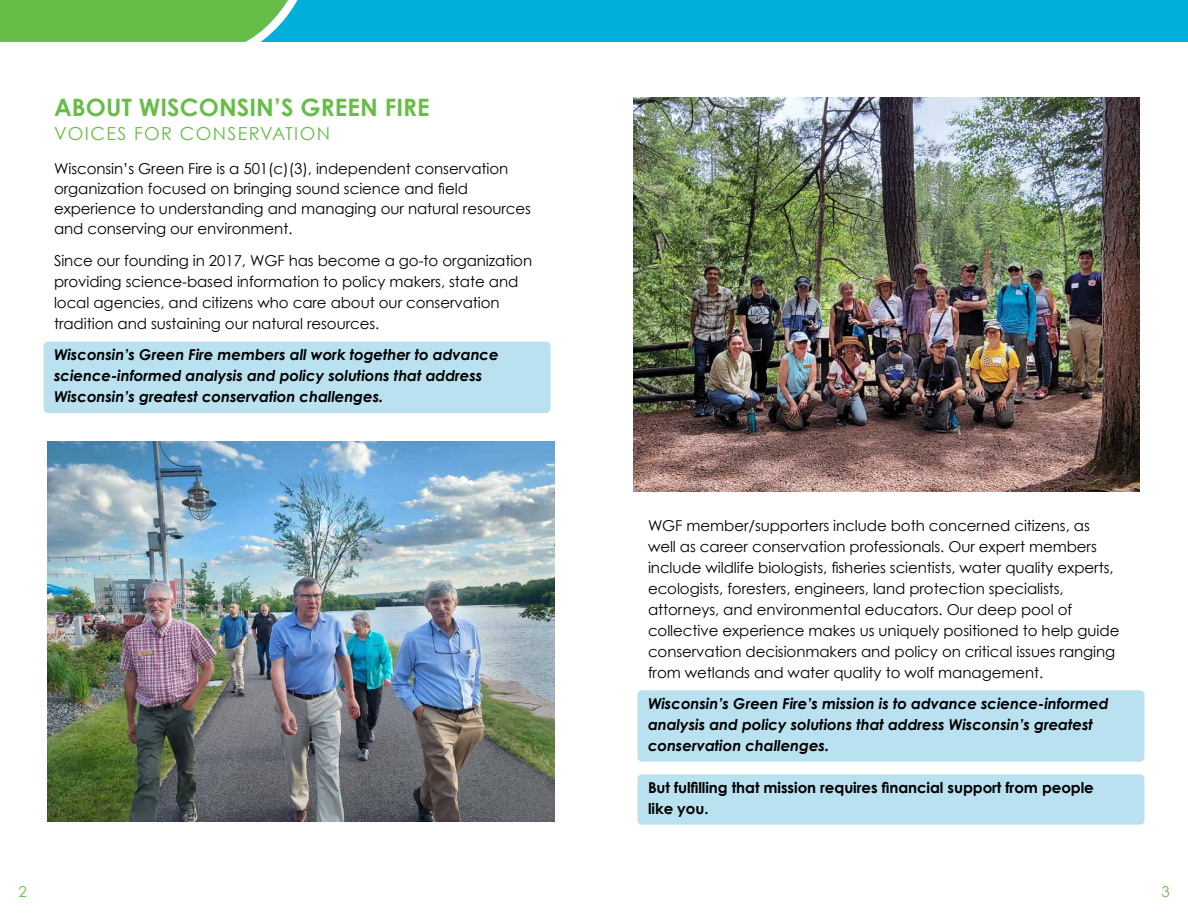
<style>
.page{position:relative;width:1188px;height:918px;background:#fff}
.page>*{position:absolute;margin:0;border:0;box-sizing:border-box;transform-origin:0 0}
.t1{font:700 24px "Century Gothic";letter-spacing:.005em;color:#68bd49}
.t2{font:18px "Century Gothic";letter-spacing:.075em;color:#68bd49}
.t3{font:15px/21px "Century Gothic";letter-spacing:-.005em;color:#000}
.t4{font:italic 700 15px/21px "Century Gothic";letter-spacing:-.005em;color:#000}
.t5{font:700 15px/21px "Century Gothic";letter-spacing:-.005em;color:#000}
.t6{font:15px "Century Gothic";color:#68bd49}
</style>
<div class="page">
<img style="left:634px;top:98px;width:506px;height:394px">
<div style="left:44px;top:342px;width:506px;height:71px;background:#bae1f0;border-radius:4px"></div>
<div style="left:0;top:0;width:594px;height:42px;background:#00b0da"></div>
<img style="left:48px;top:442px;width:506px;height:379px">
<svg style="left:0;top:0;width:298px;height:42px;background:#67be58"></svg>
<div style="left:638px;top:690px;width:506px;height:72px;background:#bae1f0;border-radius:4px"></div>
<div style="left:638px;top:774px;width:506px;height:51px;background:#bae1f0;border-radius:5px"></div>
<div style="left:594px;top:0;width:594px;height:42px;background:#00b0da"></div>
<h1 class="t1" style="left:54px;top:92px;width:377px">ABOUT WISCONSIN’S GREEN FIRE</h1>
<p class="t2" style="left:54px;top:122px;width:277px">VOICES FOR CONSERVATION</p>
<p class="t3" style="left:54px;top:158px;width:479px;line-height:20.2px">Wisconsin’s Green Fire is a 501(c)(3), independent conservation organization focused on bringing sound science and field experience to understanding and managing our natural resources and conserving our environment.</p>
<p class="t3" style="left:54px;top:250px;width:480px">Since our founding in 2017, WGF has become a go-to organization providing science-based information to policy makers, state and local agencies, and citizens who care about our conservation tradition and sustaining our natural resources.</p>
<p class="t4" style="left:54px;top:344px;width:446px">Wisconsin’s Green Fire members all work together to advance science-informed analysis and policy solutions that address<br>Wisconsin’s greatest conservation challenges.</p>
<p class="t3" style="left:648px;top:514px;width:473px">WGF member/supporters include both concerned citizens, as well as career conservation professionals. Our expert members include wildlife biologists, fisheries scientists, water quality experts, ecologists, foresters, engineers, land protection specialists, attorneys, and environmental educators. Our deep pool of collective experience makes us uniquely positioned to help guide conservation decisionmakers and policy on critical issues ranging from wetlands and water quality to wolf management.</p>
<p class="t4" style="left:648px;top:693px;width:462px">Wisconsin’s Green Fire’s mission is to advance science-informed analysis and policy solutions that address Wisconsin’s greatest conservation challenges.</p>
<p class="t5" style="left:648px;top:777px;width:447px">But fulfilling that mission requires financial support from people like you.</p>
<p class="t6" style="left:18px;top:882px;width:10px">2</p>
<p class="t6" style="left:1161px;top:882px;width:10px">3</p>
</div>
